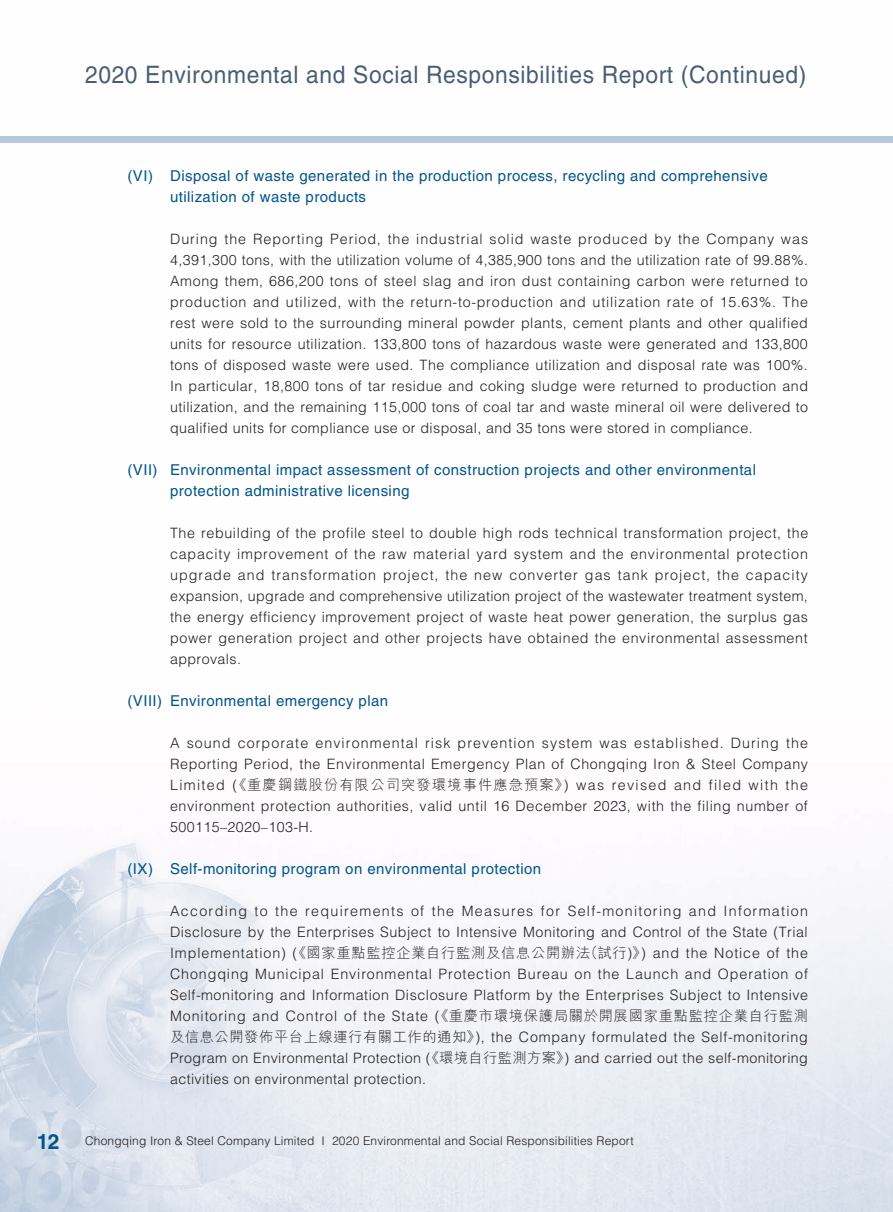
<style>
.page{position:relative;width:893px;height:1212px;background:#fff}
.page>*{position:absolute;margin:0;border:0;box-sizing:border-box;transform-origin:0 0}
.t1{font:24px "Helvetica LT Std";letter-spacing:.03em;color:#4b5d75;scale:.95 1}
.t2{font:15px/21px "Helvetica LT Std";letter-spacing:.03em;color:#00558b}
.t3{font:300 14.25px/21px "Helvetica LT Std";letter-spacing:.03em;color:#231f20;text-align:justify}
.t4{font:300 12px "Helvetica LT Std";letter-spacing:.015em;color:#231f20}
.s1{font-family:"M Hei HK"}
.s2{font-weight:700;font-size:21px;color:#00558b}
</style>
<div class="page">
<img style="left:0;top:142px;width:893px;height:1070px">
<div style="left:0;top:136px;width:893px;height:6px;background:#b6c8dc"></div>
<h1 class="t1" style="left:85px;top:61px;width:761px">2020 Environmental and Social Responsibilities Report (Continued)</h1>
<p class="t2" style="left:170px;top:165px;width:599px;text-indent:-43px">(VI) Disposal of waste generated in the production process, recycling and comprehensive utilization of waste products</p>
<p class="t3" style="left:170px;top:228px;width:640px">During the Reporting Period, the industrial solid waste produced by the Company was 4,391,300 tons, with the utilization volume of 4,385,900 tons and the utilization rate of 99.88%.<br>Among them, 686,200 tons of steel slag and iron dust containing carbon were returned to production and utilized, with the return-to-production and utilization rate of 15.63%. The rest were sold to the surrounding mineral powder plants, cement plants and other qualified units for resource utilization. 133,800 tons of hazardous waste were generated and 133,800 tons of disposed waste were used. The compliance utilization and disposal rate was 100%.<br>In particular, 18,800 tons of tar residue and coking sludge were returned to production and utilization, and the remaining 115,000 tons of coal tar and waste mineral oil were delivered to qualified units for compliance use or disposal, and 35 tons were stored in compliance.</p>
<p class="t2" style="left:170px;top:459px;width:587px;text-indent:-43px">(VII) Environmental impact assessment of construction projects and other environmental protection administrative licensing</p>
<p class="t3" style="left:170px;top:522px;width:640px">The rebuilding of the profile steel to double high rods technical transformation project, the capacity improvement of the raw material yard system and the environmental protection upgrade and transformation project, the new converter gas tank project, the capacity expansion, upgrade and comprehensive utilization project of the wastewater treatment system, the energy efficiency improvement project of waste heat power generation, the surplus gas power generation project and other projects have obtained the environmental assessment approvals.</p>
<p class="t2" style="left:128px;top:690px;width:262px">(VIII) Environmental emergency plan</p>
<p class="t3" style="left:170px;top:732px;width:639px">A sound corporate environmental risk prevention system was established. During the Reporting Period, the Environmental Emergency Plan of Chongqing Iron &amp; Steel Company Limited (<span class="s1">《重慶鋼鐵股份有限公司突發環境事件應急預案》</span>) was revised and filed with the environment protection authorities, valid until 16 December 2023, with the filing number of 500115–2020–103-H.</p>
<p class="t2" style="left:128px;top:858px;width:415px">(IX) Self-monitoring program on environmental protection</p>
<p class="t3" style="left:170px;top:900px;width:640px">According to the requirements of the Measures for Self-monitoring and Information Disclosure by the Enterprises Subject to Intensive Monitoring and Control of the State (Trial Implementation) (<span class="s1">《國家重點監控企業自行監測及信息公開辦法（試行</span>)<span class="s1">》</span>) and the Notice of the Chongqing Municipal Environmental Protection Bureau on the Launch and Operation of Self-monitoring and Information Disclosure Platform by the Enterprises Subject to Intensive Monitoring and Control of the State (<span class="s1">《重慶市環境保護局關於開展國家重點監控企業自行監測及信息公開發佈平台上線運行有關工作的通知》</span>), the Company formulated the Self-monitoring Program on Environmental Protection (<span class="s1">《環境自行監測方案》</span>) and carried out the self-monitoring activities on environmental protection.</p>
<p class="t4" style="left:37px;top:1133px;width:598px"><span class="s2">12</span> Chongqing Iron &amp; Steel Company Limited I 2020 Environmental and Social Responsibilities Report</p>
</div>
